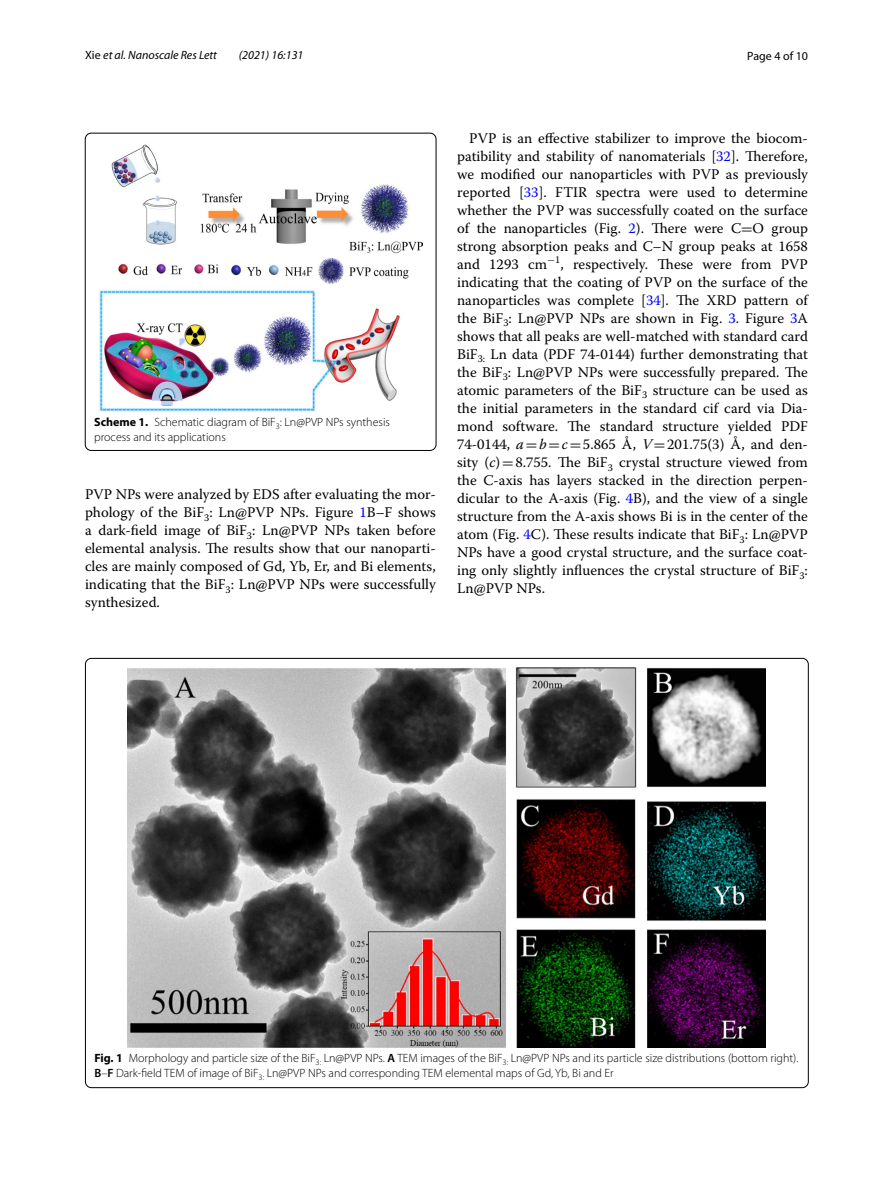
<style>
.page{position:relative;width:893px;height:1187px;background:#fff}
.page>*{position:absolute;margin:0;border:0;box-sizing:border-box;transform-origin:0 0}
.t1{font:14.7px/18px "Warnock Pro";color:#000;text-align:justify}
.t2{font:300 12px/15px "Myriad Pro";color:#000}
.t3{font:italic 12px "Myriad Pro";color:#000}
.t4{font:12px "Myriad Pro";color:#000}
.s1{font-style:normal}
.s2{font-weight:700}
.s3{color:#00f}
.s4{font-family:"MTSY"}
.s5{font-style:italic}
.s6{font-weight:600}
</style>
<div class="page">
<img style="left:99px;top:144px;width:323px;height:267px">
<div style="left:85px;top:133px;width:351px;height:317px;border:1px solid #000;border-radius:6px"></div>
<img style="left:128px;top:667px;width:638px;height:379px">
<p class="t3" style="left:85px;top:48px;width:133px"><span class="s1">Xie</span> et al. Nanoscale Res Lett</p>
<p class="t3" style="left:239px;top:48px;width:66px">(2021) 16:131</p>
<p class="t4" style="left:747px;top:48px;width:62px">Page 4 of 10</p>
<p class="t2" style="left:94px;top:415px;width:297px"><span class="s2">Scheme 1.</span> Schematic diagram of BiF<sub>3</sub>: Ln@PVP NPs synthesis process and its applications</p>
<p class="t1" style="left:85px;top:485px;width:352px">PVP NPs were analyzed by EDS after evaluating the mor&shy;phology of the BiF<sub>3</sub>: Ln@PVP NPs. Figure <span class="s3">1</span>B–F shows a dark-field image of BiF<sub>3</sub>: Ln@PVP NPs taken before elemental analysis. The results show that our nanoparti&shy;cles are mainly composed of Gd, Yb, Er, and Bi elements, indicating that the BiF<sub>3</sub>: Ln@PVP NPs were successfully synthesized.</p>
<p class="t1" style="left:457px;top:128px;width:352px;text-indent:12px">PVP is an effective stabilizer to improve the biocom&shy;patibility and stability of nanomaterials [<span class="s3">32</span>]. Therefore, we modified our nanoparticles with PVP as previously reported [<span class="s3">33</span>]. FTIR spectra were used to determine whether the PVP was successfully coated on the surface of the nanoparticles (Fig. <span class="s3">2</span>). There were C<span class="s4">=</span>O group strong absorption peaks and C–N group peaks at 1658 and 1293 cm<sup>−</sup><sup>1</sup>, respectively. These were from PVP indicating that the coating of PVP on the surface of the nanoparticles was complete [<span class="s3">34</span>]. The XRD pattern of the BiF<sub>3</sub>: Ln@PVP NPs are shown in Fig. <span class="s3">3</span>. Figure <span class="s3">3</span>A shows that all peaks are well-matched with standard card BiF<sub>3:</sub> Ln data (PDF 74-0144) further demonstrating that the BiF<sub>3</sub>: Ln@PVP NPs were successfully prepared. The atomic parameters of the BiF<sub>3</sub> structure can be used as the initial parameters in the standard cif card via Dia&shy;mond software. The standard structure yielded PDF 74-0144, <span class="s5">a</span><span class="s4">=</span><span class="s5">b</span><span class="s4">=</span><span class="s5">c</span><span class="s4">=</span>5.865 Å, <span class="s5">V</span><span class="s4">=</span>201.75(3) Å, and den&shy;sity (<span class="s5">c</span>)<span class="s4">=</span>8.755. The BiF<sub>3</sub> crystal structure viewed from the C-axis has layers stacked in the direction perpen&shy;dicular to the A-axis (Fig. <span class="s3">4</span>B), and the view of a single structure from the A-axis shows Bi is in the center of the atom (Fig. <span class="s3">4</span>C). These results indicate that BiF<sub>3</sub>: Ln@PVP NPs have a good crystal structure, and the surface coat&shy;ing only slightly influences the crystal structure of BiF<sub>3</sub>:<br>Ln@PVP NPs.</p>
<p class="t2" style="left:94px;top:1050px;width:706px"><span class="s2">Fig. 1</span> Morphology and particle size of the BiF<sub>3:</sub> Ln@PVP NPs. <span class="s6">A</span> TEM images of the BiF<sub>3:</sub> Ln@PVP NPs and its particle size distributions (bottom right).<br><span class="s6">B</span>–<span class="s6">F</span> Dark-field TEM of image of BiF<sub>3:</sub> Ln@PVP NPs and corresponding TEM elemental maps of Gd, Yb, Bi and Er</p>
</div>
